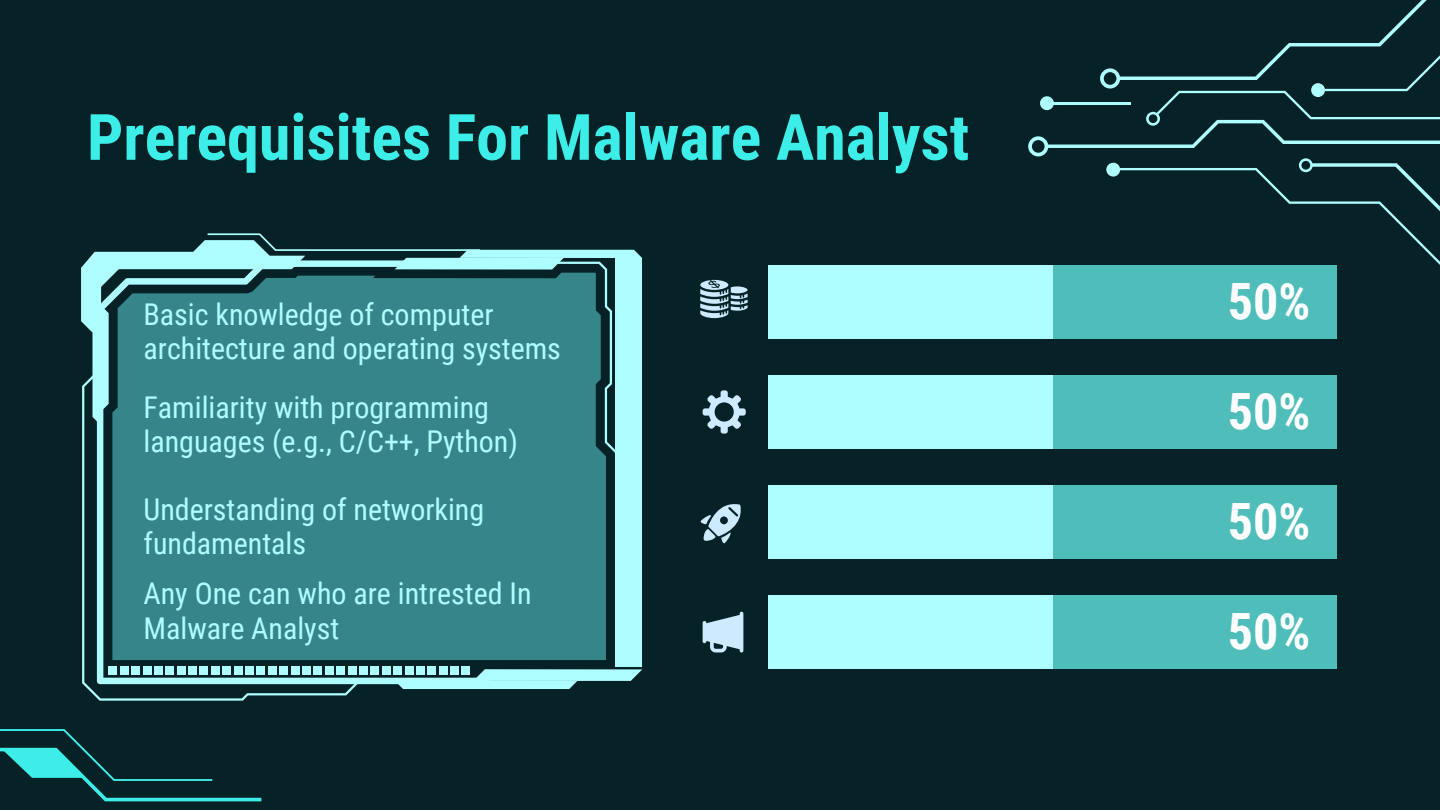
<style>
.page{position:relative;width:1440px;height:810px;background:#072227}
.page>*{position:absolute;margin:0;border:0;box-sizing:border-box;transform-origin:0 0}
.t1{font:700 64px "Roboto Condensed";color:#3dede8}
.t2{font:700 50px "Roboto Condensed";color:#fff}
.t3{font:30px/34.5px "Roboto Condensed";color:#aefeff}
</style>
<div class="page">
<div style="left:615px;top:258px;width:27px;height:408px;background:#aefeff"></div>
<svg style="left:395px;top:669px;width:247px;height:20px"></svg>
<svg style="left:82px;top:455px;width:278px;height:246px"></svg>
<div style="left:462px;top:666px;width:8px;height:9px;background:#aefeff"></div>
<div style="left:450px;top:666px;width:9px;height:9px;background:#aefeff"></div>
<div style="left:439px;top:666px;width:9px;height:9px;background:#aefeff"></div>
<div style="left:427px;top:666px;width:9px;height:9px;background:#aefeff"></div>
<div style="left:416px;top:666px;width:9px;height:9px;background:#aefeff"></div>
<div style="left:405px;top:666px;width:8px;height:9px;background:#aefeff"></div>
<div style="left:393px;top:666px;width:9px;height:9px;background:#aefeff"></div>
<div style="left:382px;top:666px;width:9px;height:9px;background:#aefeff"></div>
<div style="left:370px;top:666px;width:9px;height:9px;background:#aefeff"></div>
<div style="left:359px;top:666px;width:9px;height:9px;background:#aefeff"></div>
<div style="left:348px;top:666px;width:8px;height:9px;background:#aefeff"></div>
<div style="left:336px;top:666px;width:9px;height:9px;background:#aefeff"></div>
<div style="left:325px;top:666px;width:9px;height:9px;background:#aefeff"></div>
<div style="left:314px;top:666px;width:8px;height:9px;background:#aefeff"></div>
<div style="left:302px;top:666px;width:9px;height:9px;background:#aefeff"></div>
<div style="left:291px;top:666px;width:9px;height:9px;background:#aefeff"></div>
<div style="left:279px;top:666px;width:9px;height:9px;background:#aefeff"></div>
<div style="left:268px;top:666px;width:9px;height:9px;background:#aefeff"></div>
<div style="left:257px;top:666px;width:8px;height:9px;background:#aefeff"></div>
<div style="left:245px;top:666px;width:9px;height:9px;background:#aefeff"></div>
<div style="left:234px;top:666px;width:9px;height:9px;background:#aefeff"></div>
<div style="left:222px;top:666px;width:9px;height:9px;background:#aefeff"></div>
<div style="left:211px;top:666px;width:9px;height:9px;background:#aefeff"></div>
<div style="left:200px;top:666px;width:8px;height:9px;background:#aefeff"></div>
<div style="left:188px;top:666px;width:9px;height:9px;background:#aefeff"></div>
<div style="left:177px;top:666px;width:9px;height:9px;background:#aefeff"></div>
<div style="left:165px;top:666px;width:9px;height:9px;background:#aefeff"></div>
<div style="left:154px;top:666px;width:9px;height:9px;background:#aefeff"></div>
<div style="left:143px;top:666px;width:8px;height:9px;background:#aefeff"></div>
<div style="left:131px;top:666px;width:9px;height:9px;background:#aefeff"></div>
<div style="left:120px;top:666px;width:9px;height:9px;background:#aefeff"></div>
<div style="left:108px;top:666px;width:9px;height:9px;background:#aefeff"></div>
<svg style="left:81px;top:233px;width:561px;height:222px"></svg>
<div style="left:112px;top:273px;width:494px;height:387px;background:#35858b"></div>
<div style="left:768px;top:595px;width:568px;height:74px;background:#4fbdba"></div>
<div style="left:768px;top:595px;width:284px;height:74px;background:#aefeff"></div>
<div style="left:768px;top:485px;width:568px;height:74px;background:#4fbdba"></div>
<div style="left:768px;top:485px;width:284px;height:74px;background:#aefeff"></div>
<div style="left:768px;top:375px;width:568px;height:74px;background:#4fbdba"></div>
<div style="left:768px;top:375px;width:284px;height:74px;background:#aefeff"></div>
<div style="left:768px;top:265px;width:568px;height:74px;background:#4fbdba"></div>
<div style="left:768px;top:265px;width:284px;height:74px;background:#aefeff"></div>
<svg style="left:703px;top:390px;width:43px;height:44px"></svg>
<svg style="left:700px;top:504px;width:41px;height:39px"></svg>
<svg style="left:703px;top:612px;width:40px;height:40px"></svg>
<svg style="left:700px;top:280px;width:48px;height:38px"></svg>
<svg style="left:0;top:729px;width:261px;height:72px"></svg>
<svg style="left:1028px;top:136px;width:19px;height:20px"></svg>
<div style="left:1040px;top:96px;width:14px;height:14px;background:#aefeff;border-radius:50%"></div>
<svg style="left:1047px;top:0;width:393px;height:265px"></svg>
<p class="t1" style="left:87px;top:100px;width:884px">Prerequisites For Malware Analyst</p>
<p class="t3" style="left:144px;top:297px;width:419px">Basic knowledge of computer architecture and operating systems</p>
<p class="t3" style="left:144px;top:390px;width:376px">Familiarity with programming languages (e.g., C/C++, Python)</p>
<p class="t3" style="left:144px;top:492px;width:342px">Understanding of networking fundamentals</p>
<p class="t3" style="left:144px;top:577px;width:389px">Any One can who are intrested In<br>Malware Analyst</p>
<p class="t2" style="left:1228px;top:273px;width:84px">50%</p>
<p class="t2" style="left:1228px;top:382px;width:84px">50%</p>
<p class="t2" style="left:1228px;top:492px;width:84px">50%</p>
<p class="t2" style="left:1228px;top:602px;width:84px">50%</p>
</div>
